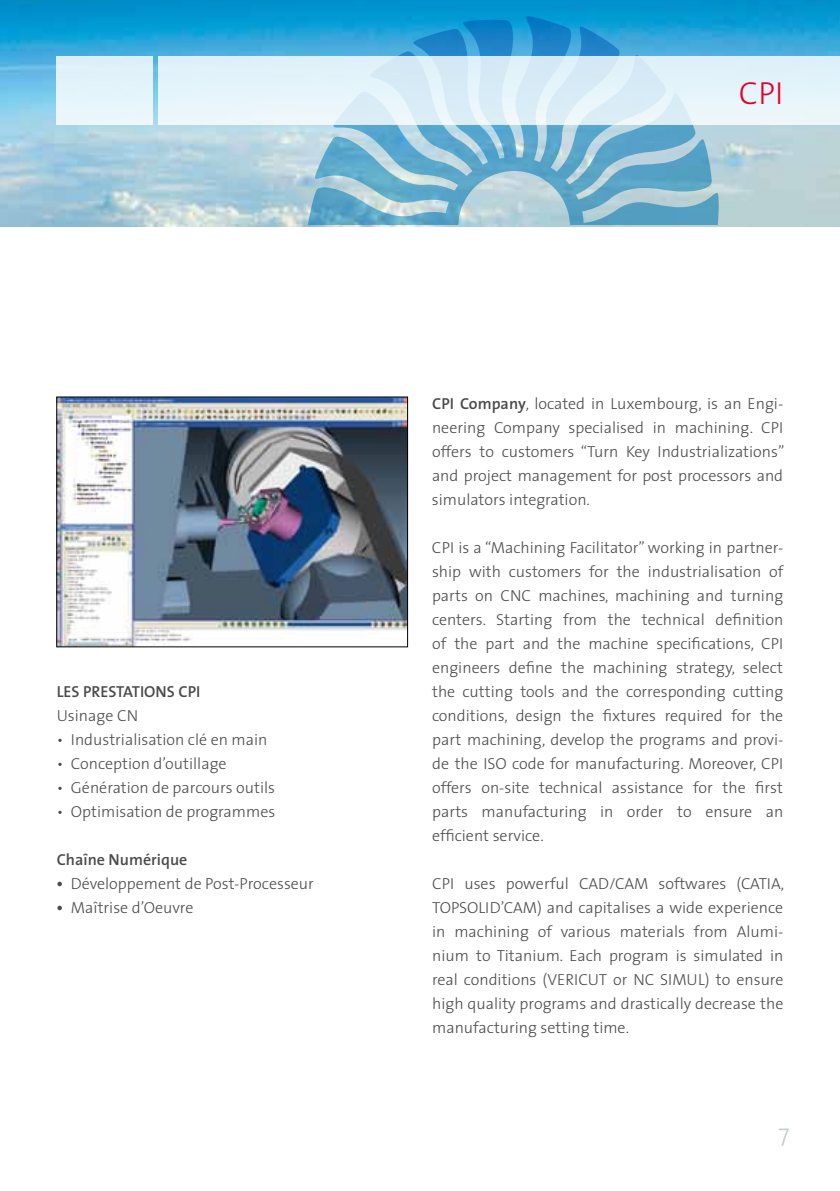
<style>
.page{position:relative;width:840px;height:1191px;background:#fff}
.page>*{position:absolute;margin:0;border:0;box-sizing:border-box;transform-origin:0 0}
.t1{font:300 32px "The Sans";color:#e20026}
.t2{font:300 24px "The Sans";color:#c3cbd0}
.t3{font:300 16px/24px "The Sans";color:#4b4b4d;text-align:justify}
.t4{font:600 16px "The Sans";color:#4b4b4d}
.s1{font-family:"Cachet";font-weight:400}
.s2{font-weight:600}
</style>
<div class="page">
<img style="left:0;top:0;width:839px;height:227px">
<svg style="left:305px;top:15px;width:416px;height:210px;background:#67b0d2"></svg>
<div style="left:159px;top:57px;width:680px;height:68px;background:linear-gradient(to right,#e2f2f9,#e1f0f8)"></div>
<div style="left:57px;top:57px;width:96px;height:68px;background:#e3f4fa"></div>
<img style="left:59px;top:399px;width:346px;height:246px">
<p class="t4" style="left:57px;top:678px;width:145px">LES PRESTATIONS CPI</p>
<p class="t3" style="left:57px;top:703px;width:66px">Usinage CN</p>
<p class="t3" style="left:57px;top:727px;width:212px">• I ndustrialisation clé en main</p>
<p class="t3" style="left:57px;top:751px;width:171px">• Conception d’outillage</p>
<p class="t3" style="left:57px;top:775px;width:220px">• Génération de parcours outils</p>
<p class="t3" style="left:57px;top:799px;width:220px">• Optimisation de programmes</p>
<p class="t4" style="left:57px;top:846px;width:132px">Chaîne Numérique</p>
<p class="t3" style="left:57px;top:871px;width:258px"><span class="s1">•</span> Développement de Post-Processeur</p>
<p class="t3" style="left:57px;top:895px;width:138px"><span class="s1">•</span> Maîtrise d’Oeuvre</p>
<h1 class="t1" style="left:738px;top:67px;width:40px">CPI</h1>
<p class="t3" style="left:431px;top:391px;width:354px;text-align:left"><span class="s2">CPI Company</span>, located in Luxembourg, is an E ngi&shy;neering Company specialised in machining. CPI offers to customers “Turn Key I ndustrializations” and project management for post processors and simulators integration.</p>
<p class="t3" style="left:431px;top:535px;width:353px">CPI is a “Machining Facilitator” working in partner&shy;ship with customers for the industrialisation of parts on CNC</p>
<p class="t3" style="left:432px;top:583px;width:352px;text-align:left;text-indent:106px">machines, machining and turning centers. Starting from the technical definition of the part and the machine specifications, CPI engineers define the machining strategy, select the cutting tools and the corresponding cutting conditions, design the fixtures required for the part machining, develop the programs and provi&shy;de the ISO code for manufacturing. Moreover, CPI offers on-site technical assistance for the first parts manufacturing in order to ensure an efficient service.</p>
<p class="t3" style="left:432px;top:871px;width:353px">CPI uses powerful CAD/CAM softwares (CATI A, TOPSOLI D’CAM) and capitalises a wide experience in machining of various materials from Alumi&shy;nium to Titanium. Each program is simulated in real conditions (VERICUT</p>
<p class="t3" style="left:432px;top:967px;width:352px;text-indent:228px">SIMU L) to ensure high quality programs and drastically decrease the manufacturing setting time.</p>
<p class="t3" style="left:612px;top:967px;width:23px">or NC</p>
<h2 class="t2" style="left:778px;top:1113px;width:13px">7</h2>
</div>
